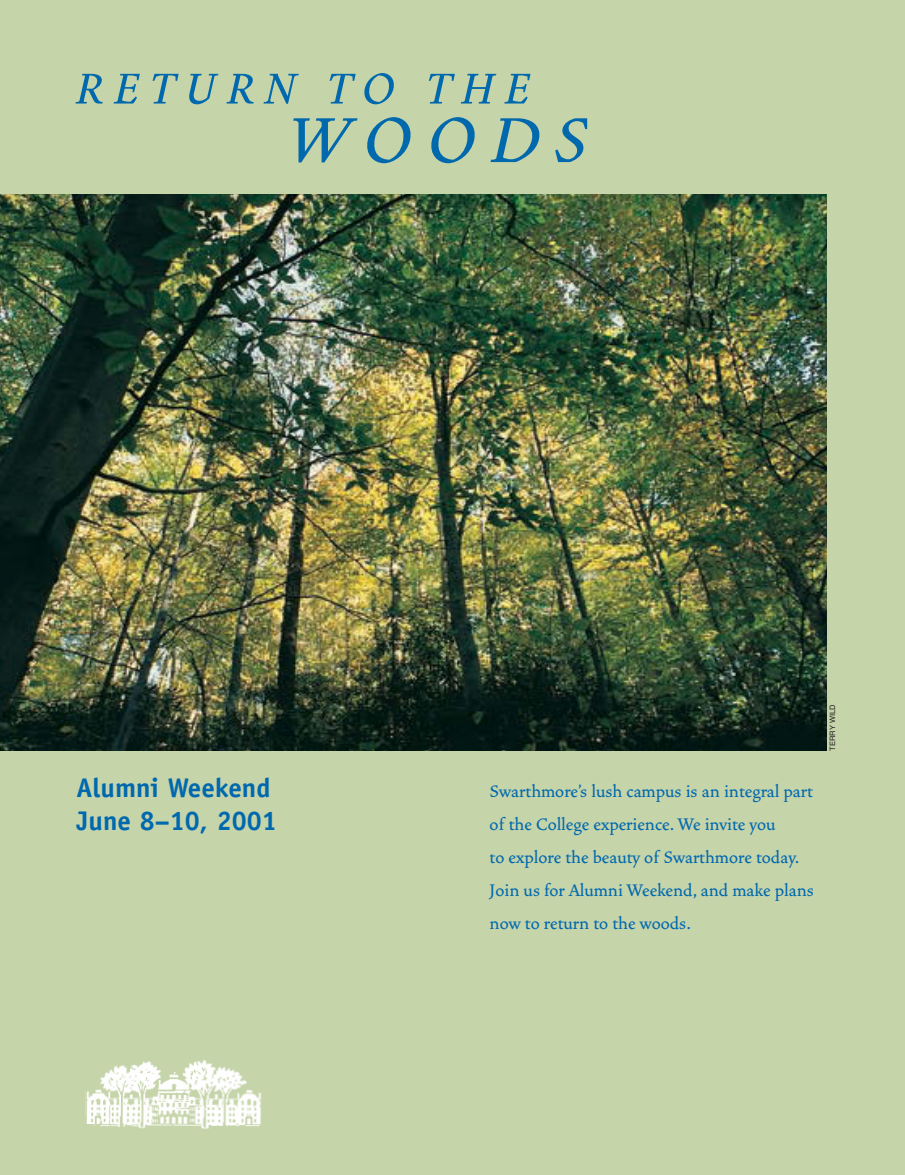
<style>
.page{position:relative;width:905px;height:1175px;background:#fff}
.page>*{position:absolute;margin:0;border:0;box-sizing:border-box;transform-origin:0 0}
.t1{font:italic 500 79.5px "Vendetta";letter-spacing:.195em;color:#0069ae}
.t2{font:italic 500 54px "Vendetta";letter-spacing:.195em;color:#0069ae}
.t3{font:700 27px/33px "Officina Sans";color:#0069ae}
.t4{font:500 21px/33px "Vendetta";color:#0069ae}
.t5{font:7.5px "Helvetica";color:#231f20}
</style>
<div class="page">
<img style="left:904px;top:0;width:1px;height:1174px">
<div style="left:0;top:0;width:904px;height:1174px;background:#c6d4aa"></div>
<img style="left:0;top:194px;width:826px;height:556px">
<img style="left:85px;top:1059px;width:177px;height:70px">
<h2 class="t2" style="left:76px;top:62px;width:455px">RETURN TO THE</h2>
<h1 class="t1" style="left:289px;top:101px;width:299px">WOODS</h1>
<p class="t3" style="left:76px;top:771px;width:202px">Alumni Weekend<br>June 8–10, 2001</p>
<p class="t4" style="left:489px;top:774px;width:326px">Swarthmore’s lush campus is an integral part of the College experience. We invite you<br>to explore the beauty of Swarthmore today.<br>Join us for Alumni Weekend, and make plans now to return to the woods.</p>
<p class="t5" style="left:826px;top:750px;width:48px;rotate:-90deg">TERRY WILD</p>
</div>
